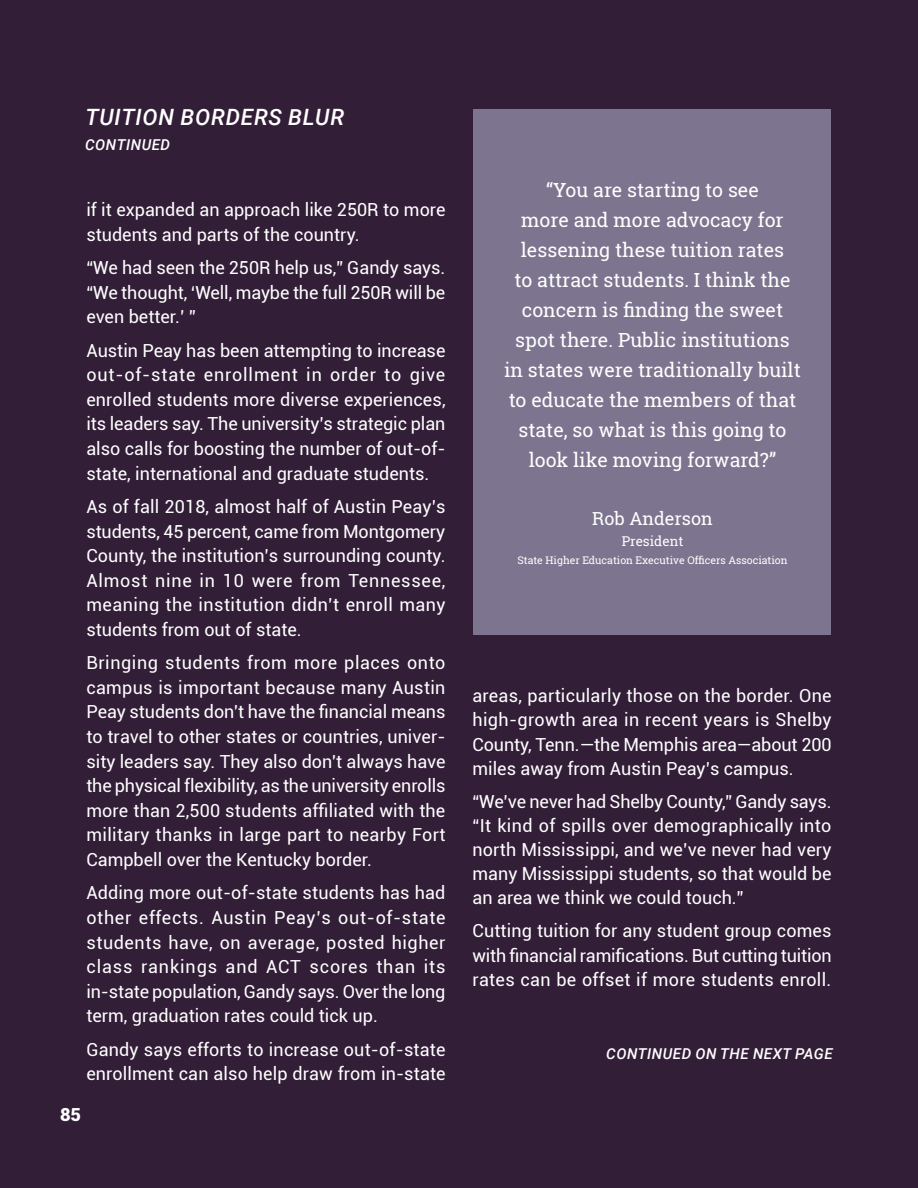
<style>
.page{position:relative;width:918px;height:1188px;background:#331e38}
.page>*{position:absolute;margin:0;border:0;box-sizing:border-box;transform-origin:0 0}
.Paragraph_Style_1{font:italic 500 22.5px "Roboto";letter-spacing:.035em;color:#fff}
.t1{font:19.5px/30px "Roboto Slab";color:#fff;text-align:center}
.Paragraph_Style_1-2{font:18px/24.6px "Roboto";color:#fff;text-align:justify}
.t2{font:18px "Roboto Slab";color:#fff}
.t3{font:900 18px "Roboto";color:#fff}
.Paragraph_Style_1-3{font:italic 500 15px "Roboto";letter-spacing:.035em;color:#fff}
.t4{font:13.5px "Roboto Slab";color:#fff}
.t5{font:10.5px "Roboto Slab";color:#fff}
</style>
<div class="page">
<div style="left:474px;top:109px;width:357px;height:525px;background:#7d758f"></div>
<p class="Paragraph_Style_1" style="left:85px;top:101px;width:260px">TUITION BORDERS BLUR</p>
<p class="Paragraph_Style_1-3" style="left:85px;top:134px;width:87px">CONTINUED</p>
<p class="Paragraph_Style_1-2" style="left:86px;top:197px;width:361px">if it expanded an approach like 250R to more students and parts of the country.</p>
<p class="Paragraph_Style_1-2" style="left:86px;top:255px;width:361px">“We had seen the 250R help us,” Gandy says. “We thought, ‘Well, maybe the full 250R will be even better.’ ”</p>
<p class="Paragraph_Style_1-2" style="left:86px;top:337px;width:361px">Austin Peay has been attempting to increase out-of-state enrollment in order to give enrolled students more diverse experiences, its leaders say. The university’s strategic plan also calls for boosting the number of out-of&shy;state, international and graduate students.</p>
<p class="Paragraph_Style_1-2" style="left:86px;top:494px;width:361px">As of fall 2018, almost half of Austin Peay’s students, 45 percent, came from Montgomery County, the institution’s surrounding county.<br>Almost nine in 10 were from Tennessee, meaning the institution didn’t enroll many students from out of state.</p>
<p class="Paragraph_Style_1-2" style="left:86px;top:650px;width:361px">Bringing students from more places onto campus is important because many Austin Peay students don't have the financial means to travel to other states or countries, univer&shy;sity leaders say. They also don't always have the physical flexibility, as the university enrolls more than 2,500 students affiliated with the military thanks in large part to nearby Fort Campbell over the Kentucky border.</p>
<p class="Paragraph_Style_1-2" style="left:86px;top:880px;width:361px">Adding more out-of-state students has had other effects. Austin Peay’s out-of-state students have, on average, posted higher class rankings and ACT scores than its in-state population, Gandy says. Over the long term, graduation rates could tick up.</p>
<p class="Paragraph_Style_1-2" style="left:86px;top:1036px;width:361px">Gandy says efforts to increase out-of-state enrollment can also help draw from in-state</p>
<p class="t3" style="left:60px;top:1101px;width:22px">85</p>
<p class="t1" style="left:504px;top:175px;width:298px">“You are starting to see<br>more and more advocacy for lessening these tuition rates<br>to attract students. I think the concern is finding the sweet spot there. Public institutions in states were traditionally built to educate the members of that state, so what is this going to look like moving forward?”</p>
<p class="t2" style="left:592px;top:507px;width:122px">Rob Anderson</p>
<p class="t4" style="left:622px;top:532px;width:63px">President</p>
<p class="t5" style="left:517px;top:553px;width:272px">State Higher Education Executive Officers Association</p>
<p class="Paragraph_Style_1-2" style="left:472px;top:683px;width:361px;line-height:24.2px">areas, particularly those on the border. One high-growth area in recent years is Shelby County, Tenn.—the Memphis area—about 200 miles away from Austin Peay’s campus.</p>
<p class="Paragraph_Style_1-2" style="left:472px;top:789px;width:361px;line-height:24.2px">“We’ve never had Shelby County,” Gandy says. “It kind of spills over demographically into north Mississippi, and we’ve never had very many Mississippi students, so that would be an area we think we could touch.”</p>
<p class="Paragraph_Style_1-2" style="left:472px;top:918px;width:361px;line-height:24.2px">Cutting tuition for any student group comes with financial ramifications. But cutting tuition rates can be offset if more students enroll.</p>
<p class="Paragraph_Style_1-3" style="left:606px;top:1043px;width:228px">CONTINUED ON THE NEXT PAGE</p>
</div>
